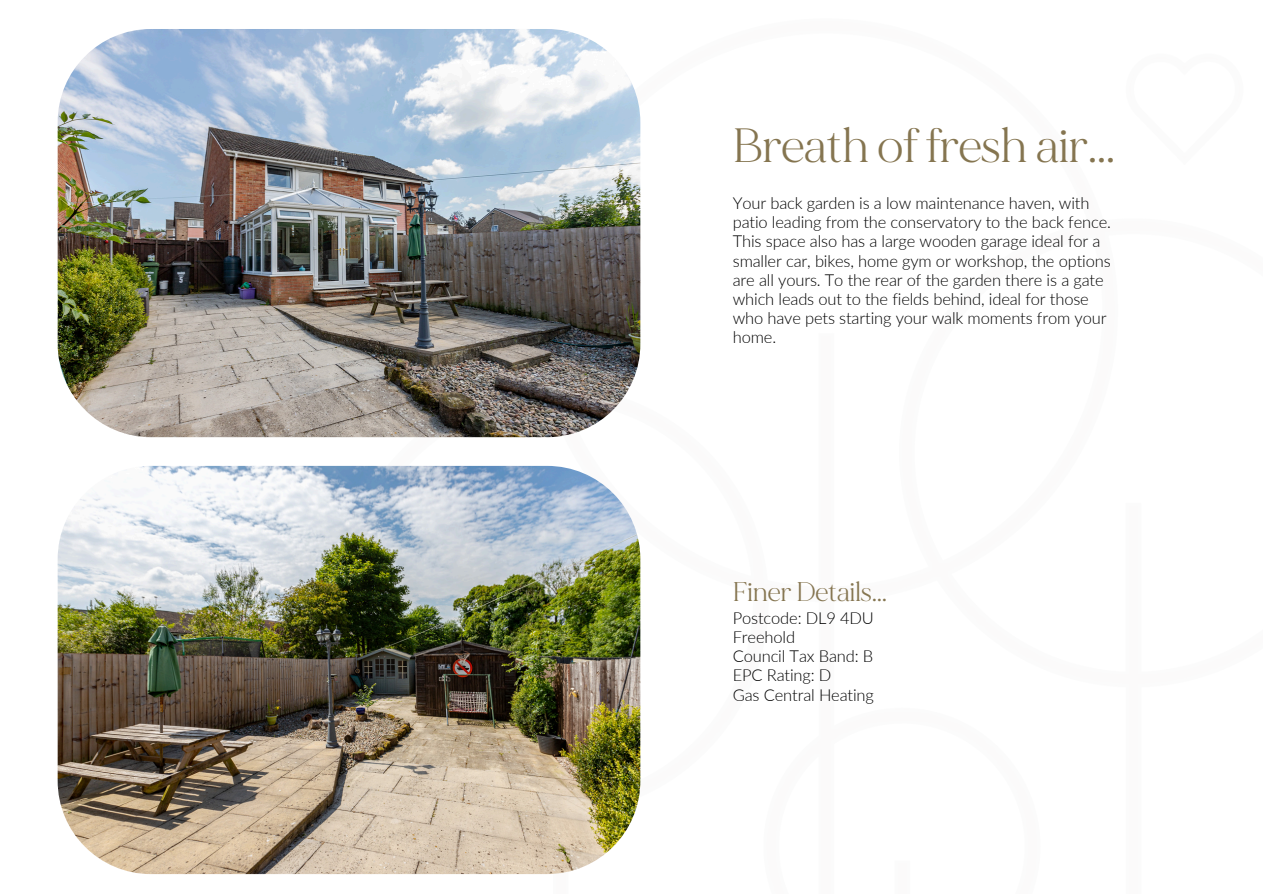
<style>
.page{position:relative;width:1263px;height:894px;background:#fff}
.page>*{position:absolute;margin:0;border:0;box-sizing:border-box;transform-origin:0 0}
.t1{font:48px "MADE Mirage";letter-spacing:-.01em;color:#857550}
.t2{font:27px "MADE Mirage";letter-spacing:-.01em;color:#857550}
.t3{font:300 16.5px/19.2px "Lato";letter-spacing:-.01em;color:#000}
</style>
<div class="page">
<img style="left:58px;top:29px;width:582px;height:408px;border-radius:93px">
<img style="left:58px;top:466px;width:582px;height:407px;border-radius:93px">
<p class="t1" style="left:733px;top:117px;width:384px">Breath of fresh air...</p>
<h1 class="t3" style="left:733px;top:193px;width:380px">Your back garden is a low maintenance haven, with patio leading from the conservatory to the back fence.<br>This space also has a large wooden garage ideal for a smaller car, bikes, home gym or workshop, the options are all yours. To the rear of the garden there is a gate which leads out to the fields behind, ideal for those who have pets starting your walk moments from your home.</h1>
<p class="t2" style="left:733px;top:575px;width:156px">Finer Details...</p>
<p class="t3" style="left:733px;top:607px;width:143px">Postcode: DL9 4DU</p>
<p class="t3" style="left:733px;top:627px;width:64px">Freehold</p>
<p class="t3" style="left:733px;top:646px;width:142px">Council Tax Band: B</p>
<p class="t3" style="left:733px;top:665px;width:100px">EPC Rating: D</p>
<p class="t3" style="left:733px;top:684px;width:143px">Gas Central Heating</p>
</div>
